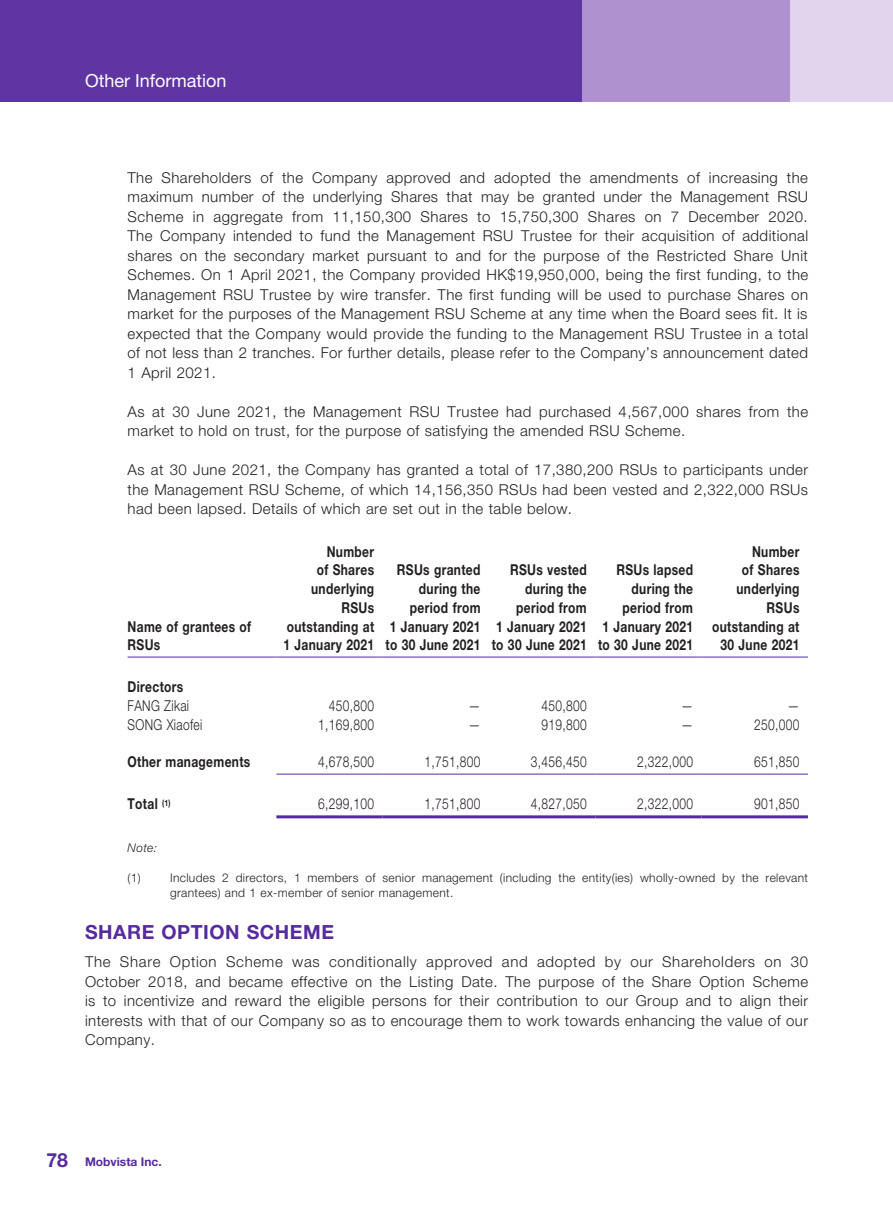
<style>
.page{position:relative;width:893px;height:1212px;background:#fff}
.page>*{position:absolute;margin:0;border:0;box-sizing:border-box;transform-origin:0 0}
.t1{font:700 19.5px "Helvetica Neue LT Std";letter-spacing:.03em;color:#552b9d}
.t2{font:18px "Helvetica Neue LT Std";color:#fff}
.t3{font:300 15px/19.5px "Helvetica Neue LT Std";letter-spacing:.03em;color:#231f20;text-align:justify}
.t4{font:700 15px/18.8px "Helvetica Neue LT Std";letter-spacing:.03em;color:#231f20;text-align:right;scale:.8 1}
.t5{font:300 15px "Helvetica Neue LT Std";letter-spacing:.03em;color:#231f20;scale:.8 1}
.t6{font:300 12px/15px "Helvetica Neue LT Std";letter-spacing:.03em;color:#231f20}
.t7{font:700 12px "Helvetica Neue LT Std";color:#552b9d}
.t8{font:italic 300 12px "Helvetica Neue LT Std";color:#231f20}
.s1{font-size:19.5px}
</style>
<div class="page">
<div style="left:0;top:0;width:582px;height:102px;background:#5f35a2"></div>
<div style="left:582px;top:0;width:209px;height:102px;background:#af91cf"></div>
<div style="left:791px;top:0;width:102px;height:102px;background:#e2d4ed"></div>
<hr style="left:128px;top:657px;width:148px;height:1px;background:#552b9d">
<hr style="left:276px;top:657px;width:107px;height:1px;background:#552b9d">
<hr style="left:383px;top:657px;width:106px;height:1px;background:#552b9d">
<hr style="left:489px;top:657px;width:106px;height:1px;background:#552b9d">
<hr style="left:595px;top:657px;width:107px;height:1px;background:#552b9d">
<hr style="left:702px;top:657px;width:106px;height:1px;background:#552b9d">
<hr style="left:276px;top:774px;width:107px;height:1px;background:#552b9d">
<hr style="left:383px;top:774px;width:106px;height:1px;background:#552b9d">
<hr style="left:489px;top:774px;width:106px;height:1px;background:#552b9d">
<hr style="left:595px;top:774px;width:107px;height:1px;background:#552b9d">
<hr style="left:702px;top:774px;width:106px;height:1px;background:#552b9d">
<hr style="left:276px;top:815px;width:107px;height:3px;background:#552b9d">
<hr style="left:383px;top:815px;width:106px;height:3px;background:#552b9d">
<hr style="left:489px;top:815px;width:106px;height:3px;background:#552b9d">
<hr style="left:595px;top:815px;width:107px;height:3px;background:#552b9d">
<hr style="left:702px;top:815px;width:106px;height:3px;background:#552b9d">
<p class="t2" style="left:85px;top:70px;width:143px">Other Information</p>
<p class="t3" style="left:128px;top:167px;width:682px">The Shareholders of the Company approved and adopted the amendments of increasing the maximum number of the underlying Shares that may be granted under the Management RSU Scheme in aggregate from 11,150,300 Shares to 15,750,300 Shares on 7 December 2020.<br>The Company intended to fund the Management RSU Trustee for their acquisition of additional shares on the secondary market pursuant to and for the purpose of the Restricted Share Unit Schemes. On 1 April 2021, the Company provided HK$19,950,000, being the first funding, to the Management RSU Trustee by wire transfer. The first funding will be used to purchase Shares on market for the purposes of the Management RSU Scheme at any time when the Board sees fit. It is expected that the Company would provide the funding to the Management RSU Trustee in a total of not less than 2 tranches. For further details, please refer to the Company’s announcement dated 1 April 2021.</p>
<p class="t3" style="left:128px;top:401px;width:682px">As at 30 June 2021, the Management RSU Trustee had purchased 4,567,000 shares from the market to hold on trust, for the purpose of satisfying the amended RSU Scheme.</p>
<p class="t3" style="left:128px;top:460px;width:682px">As at 30 June 2021, the Company has granted a total of 17,380,200 RSUs to participants under the Management RSU Scheme, of which 14,156,350 RSUs had been vested and 2,322,000 RSUs had been lapsed. Details of which are set out in the table below.</p>
<p class="t4" style="left:128px;top:616px;width:156px;text-align:left">Name of grantees of<br>RSUs</p>
<p class="t4" style="left:284px;top:541px;width:115px">Number<br>of Shares underlying<br>RSUs outstanding at<br>1 January 2021</p>
<p class="t4" style="left:385px;top:560px;width:120px">RSUs granted during the period from<br>1 January 2021 to 30 June 2021</p>
<p class="t4" style="left:492px;top:560px;width:120px">RSUs vested during the period from<br>1 January 2021 to 30 June 2021</p>
<p class="t4" style="left:598px;top:560px;width:120px">RSUs lapsed during the period from<br>1 January 2021 to 30 June 2021</p>
<p class="t4" style="left:712px;top:541px;width:111px">Number<br>of Shares underlying<br>RSUs outstanding at<br>30 June 2021</p>
<p class="t4" style="left:128px;top:677px;width:71px">Directors</p>
<p class="t5" style="left:128px;top:697px;width:78px">FANG Zikai</p>
<p class="t5" style="left:329px;top:697px;width:58px">450,800</p>
<p class="t5" style="left:468px;top:697px;width:16px">—</p>
<p class="t5" style="left:541px;top:697px;width:58px">450,800</p>
<p class="t5" style="left:681px;top:697px;width:16px">—</p>
<p class="t5" style="left:787px;top:697px;width:16px">—</p>
<p class="t5" style="left:128px;top:715px;width:95px">SONG Xiaofei</p>
<p class="t5" style="left:318px;top:715px;width:72px">1,169,800</p>
<p class="t5" style="left:468px;top:715px;width:16px">—</p>
<p class="t5" style="left:541px;top:715px;width:58px">919,800</p>
<p class="t5" style="left:681px;top:715px;width:16px">—</p>
<p class="t5" style="left:754px;top:715px;width:58px">250,000</p>
<p class="t4" style="left:128px;top:752px;width:155px">Other managements</p>
<p class="t5" style="left:318px;top:753px;width:72px">4,678,500</p>
<p class="t5" style="left:424px;top:753px;width:72px">1,751,800</p>
<p class="t5" style="left:531px;top:753px;width:72px">3,456,450</p>
<p class="t5" style="left:637px;top:753px;width:72px">2,322,000</p>
<p class="t5" style="left:754px;top:753px;width:58px">651,850</p>
<p class="t4" style="left:128px;top:794px;width:55px">Total <sup>(1)</sup></p>
<p class="t5" style="left:318px;top:795px;width:72px">6,299,100</p>
<p class="t5" style="left:424px;top:795px;width:72px">1,751,800</p>
<p class="t5" style="left:531px;top:795px;width:72px">4,827,050</p>
<p class="t5" style="left:637px;top:795px;width:72px">2,322,000</p>
<p class="t5" style="left:754px;top:795px;width:58px">901,850</p>
<p class="t8" style="left:128px;top:840px;width:31px">Note:</p>
<p class="t6" style="left:128px;top:870px;width:15px">(1)</p>
<p class="t6" style="left:170px;top:870px;width:640px">Includes 2 directors, 1 members of senior management (including the entity(ies) wholly-owned by the relevant grantees) and 1 ex-member of senior management.</p>
<h1 class="t1" style="left:85px;top:920px;width:250px">SHARE OPTION SCHEME</h1>
<p class="t3" style="left:85px;top:952px;width:725px">The Share Option Scheme was conditionally approved and adopted by our Shareholders on 30<br>October 2018, and became effective on the Listing Date. The purpose of the Share Option Scheme is to incentivize and reward the eligible persons for their contribution to our Group and to align their interests with that of our Company so as to encourage them to work towards enhancing the value of our Company.</p>
<p class="t7" style="left:46px;top:1154px;width:117px"><span class="s1">78</span> Mobvista Inc.</p>
</div>
